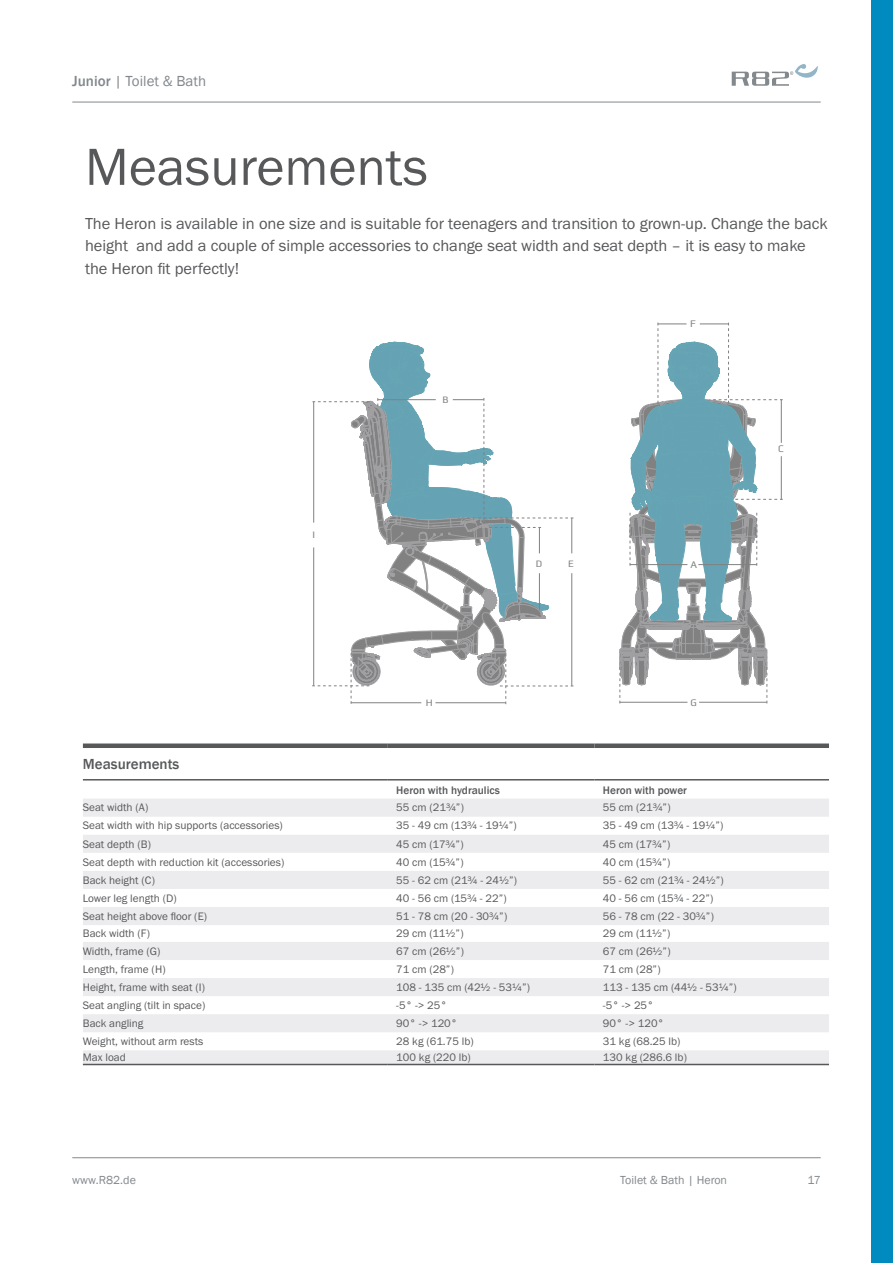
<style>
.page{position:relative;width:893px;height:1263px;background:#fff}
.page>*{position:absolute;margin:0;border:0;box-sizing:border-box;transform-origin:0 0}
.t1{font:54px "Franklin Gothic URW Boo";color:#57585a}
.t2{font:16.5px/22.5px "Franklin Gothic URW Boo";color:#57585a}
.t3{font:15px "Franklin Gothic";color:#83888c}
.t4{font:500 15px "Franklin Gothic";color:#57585a}
.t5{font:12px "Franklin Gothic";color:#83888c}
.t6{font:11.25px "Franklin Gothic URW Boo";color:#57585a}
.t7{font:500 11.25px "Franklin Gothic";color:#57585a}
.t8{font:11.25px "Franklin Gothic URW Boo";color:#58595b}
.t9{font:10.2px "Mdd";color:#808180}
.t10{font:9.9px "Mdd";color:#808180}
.s1{font-weight:500}
</style>
<div class="page">
<svg style="left:620px;top:322px;width:163px;height:382px"></svg>
<hr style="left:630px;top:564px;width:57px;height:1px;background:#808180">
<hr style="left:698px;top:564px;width:59px;height:1px;background:#808180">
<svg style="left:312px;top:342px;width:261px;height:362px"></svg>
<hr style="left:72px;top:102px;width:749px;height:1px;background:#83888c">
<hr style="left:72px;top:1157px;width:749px;height:1px;background:#83888c">
<svg style="left:732px;top:64px;width:86px;height:22px"></svg>
<div style="left:871px;top:0;width:22px;height:1263px;background:#008bc0"></div>
<svg style="left:83px;top:799px;width:746px;height:265px;fill:#ececee"></svg>
<div style="left:83px;top:743px;width:305px;height:5px;background:#57585a"></div>
<div style="left:388px;top:743px;width:206px;height:5px;background:#57585a"></div>
<div style="left:594px;top:743px;width:235px;height:5px;background:#57585a"></div>
<hr style="left:83px;top:779px;width:305px;height:1px;background:#57585a">
<hr style="left:388px;top:779px;width:206px;height:1px;background:#57585a">
<hr style="left:594px;top:779px;width:235px;height:1px;background:#57585a">
<hr style="left:83px;top:1064px;width:305px;height:1px;background:#57585a">
<hr style="left:388px;top:1064px;width:206px;height:1px;background:#57585a">
<hr style="left:594px;top:1064px;width:235px;height:1px;background:#57585a">
<h3 class="t3" style="left:72px;top:72px;width:135px"><span class="s1">Junior</span> | Toilet &amp; Bath</h3>
<h1 class="t1" style="left:85px;top:133px;width:344px">Measurements</h1>
<h2 class="t2" style="left:85px;top:212px;width:744px">The Heron is available in one size and is suitable for teenagers and transition to grown-up. Change the back height and add a couple of simple accessories to change seat width and seat depth – it is easy to make the Heron fit perfectly!</h2>
<p class="t10" style="left:312px;top:530px;width:4px">I</p>
<p class="t10" style="left:442px;top:395px;width:8px">B</p>
<p class="t10" style="left:536px;top:558px;width:8px">D</p>
<p class="t10" style="left:568px;top:558px;width:7px">E</p>
<p class="t9" style="left:690px;top:318px;width:7px">F</p>
<p class="t9" style="left:691px;top:559px;width:8px">A</p>
<p class="t9" style="left:778px;top:444px;width:7px">C</p>
<h3 class="t4" style="left:83px;top:754px;width:98px">Measurements</h3>
<p class="t10" style="left:426px;top:697px;width:9px">H</p>
<p class="t9" style="left:691px;top:697px;width:8px">G</p>
<p class="t7" style="left:396px;top:783px;width:105px">Heron with hydraulics</p>
<p class="t7" style="left:603px;top:783px;width:86px">Heron with power</p>
<p class="t6" style="left:83px;top:801px;width:67px">Seat width (A)</p>
<p class="t6" style="left:396px;top:801px;width:69px">55 cm (21¾”)</p>
<p class="t6" style="left:603px;top:801px;width:69px">55 cm (21¾”)</p>
<p class="t6" style="left:83px;top:819px;width:202px">Seat width with hip supports (accessories)</p>
<p class="t6" style="left:396px;top:819px;width:122px">35 - 49 cm (13¾ - 19¼”)</p>
<p class="t6" style="left:603px;top:819px;width:122px">35 - 49 cm (13¾ - 19¼”)</p>
<p class="t6" style="left:83px;top:837px;width:70px">Seat depth (B)</p>
<p class="t6" style="left:396px;top:837px;width:69px">45 cm (17¾”)</p>
<p class="t6" style="left:603px;top:837px;width:69px">45 cm (17¾”)</p>
<p class="t6" style="left:83px;top:855px;width:203px">Seat depth with reduction kit (accessories)</p>
<p class="t6" style="left:396px;top:855px;width:69px">40 cm (15¾”)</p>
<p class="t6" style="left:603px;top:855px;width:69px">40 cm (15¾”)</p>
<p class="t6" style="left:83px;top:873px;width:74px">Back height (C)</p>
<p class="t6" style="left:396px;top:873px;width:122px">55 - 62 cm (21¾ - 24½”)</p>
<p class="t6" style="left:603px;top:873px;width:122px">55 - 62 cm (21¾ - 24½”)</p>
<p class="t6" style="left:83px;top:891px;width:95px">Lower leg length (D)</p>
<p class="t6" style="left:396px;top:891px;width:112px">40 - 56 cm (15¾ - 22”)</p>
<p class="t6" style="left:603px;top:891px;width:112px">40 - 56 cm (15¾ - 22”)</p>
<p class="t6" style="left:83px;top:909px;width:126px">Seat height above floor (E)</p>
<p class="t6" style="left:396px;top:909px;width:113px">51 - 78 cm (20 - 30¾”)</p>
<p class="t6" style="left:603px;top:909px;width:113px">56 - 78 cm (22 - 30¾”)</p>
<p class="t6" style="left:83px;top:926px;width:69px">Back width (F)</p>
<p class="t6" style="left:396px;top:926px;width:69px">29 cm (11½”)</p>
<p class="t6" style="left:603px;top:926px;width:69px">29 cm (11½”)</p>
<p class="t6" style="left:83px;top:944px;width:79px">Width, frame (G)</p>
<p class="t6" style="left:396px;top:944px;width:69px">67 cm (26½”)</p>
<p class="t6" style="left:603px;top:944px;width:69px">67 cm (26½”)</p>
<p class="t6" style="left:83px;top:962px;width:84px">Length, frame (H)</p>
<p class="t6" style="left:396px;top:962px;width:59px">71 cm (28”)</p>
<p class="t6" style="left:603px;top:962px;width:59px">71 cm (28”)</p>
<p class="t6" style="left:83px;top:980px;width:124px">Height, frame with seat (I)</p>
<p class="t6" style="left:396px;top:980px;width:136px">108 - 135 cm (42½ - 53¼”)</p>
<p class="t6" style="left:603px;top:980px;width:136px">113 - 135 cm (44½ - 53¼”)</p>
<p class="t6" style="left:83px;top:998px;width:124px">Seat angling (tilt in space)</p>
<p class="t6" style="left:396px;top:998px;width:52px">-5° -&gt; 25°</p>
<p class="t6" style="left:603px;top:998px;width:52px">-5° -&gt; 25°</p>
<p class="t6" style="left:83px;top:1016px;width:62px">Back angling</p>
<p class="t6" style="left:396px;top:1016px;width:63px">90° -&gt; 120°</p>
<p class="t6" style="left:603px;top:1016px;width:63px">90° -&gt; 120°</p>
<p class="t6" style="left:83px;top:1034px;width:122px">Weight, without arm rests</p>
<p class="t6" style="left:396px;top:1034px;width:79px">28 kg (61.75 lb)</p>
<p class="t6" style="left:603px;top:1034px;width:79px">31 kg (68.25 lb)</p>
<p class="t6" style="left:83px;top:1050px;width:45px">Max load</p>
<p class="t6" style="left:396px;top:1050px;width:76px">100 kg (220 lb)</p>
<p class="t8" style="left:603px;top:1050px;width:86px">130 kg (286.6 lb)</p>
<p class="t5" style="left:72px;top:1173px;width:65px">www.R82.de</p>
<p class="t5" style="left:620px;top:1173px;width:108px">Toilet &amp; Bath | Heron</p>
<p class="t5" style="left:807px;top:1173px;width:15px">17</p>
</div>
